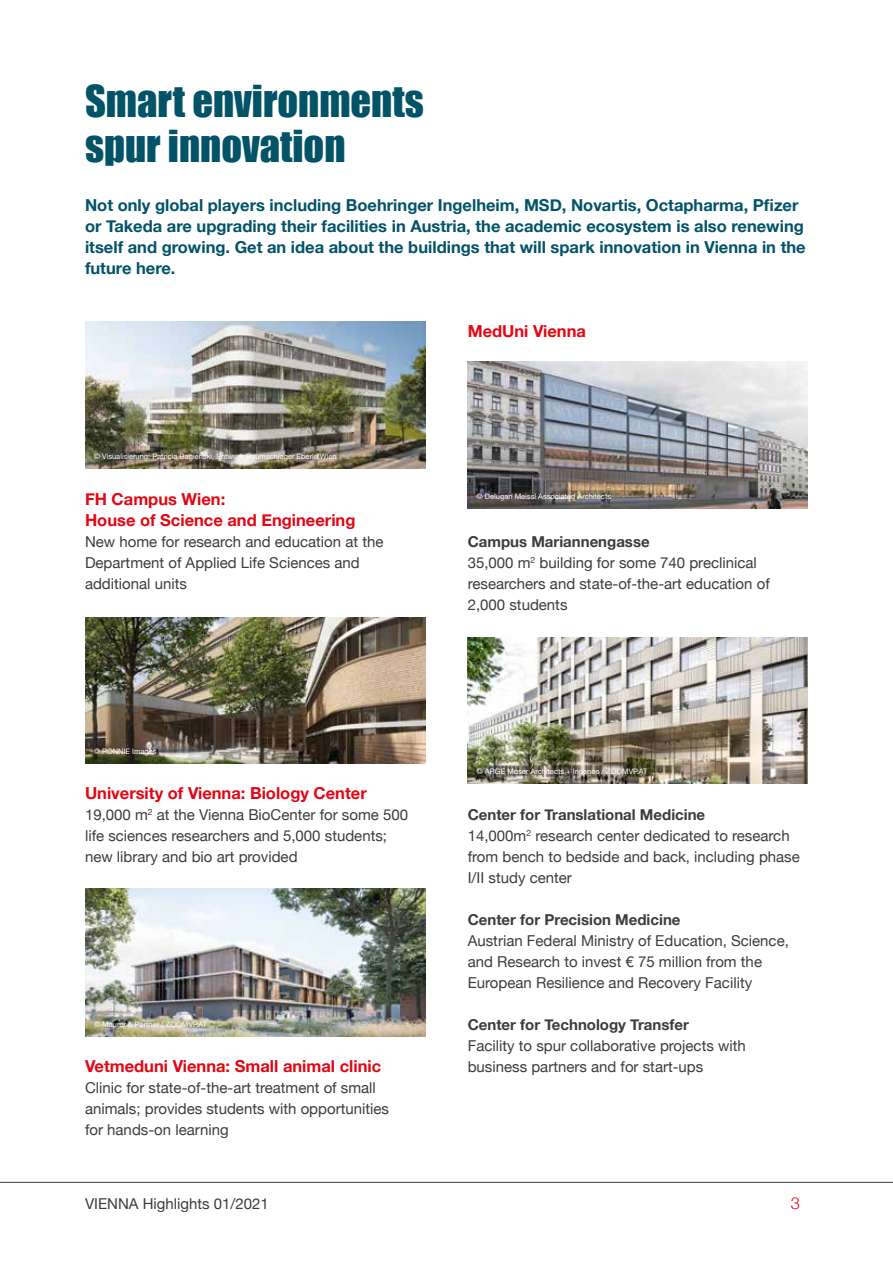
<style>
.page{position:relative;width:893px;height:1263px;background:#fff}
.page>*{position:absolute;margin:0;border:0;box-sizing:border-box;transform-origin:0 0}
.Ü1{font:40.5px "Impact";color:#025268}
.Ü2{font:700 16.5px/21px "Helvetica Neue";color:#025268}
.U3{font:700 16.5px/21px "Helvetica Neue";color:#e30613}
.t1{font:300 16.5px "Helvetica Neue";color:#e30613}
.copytext{font:15px/21px "Helvetica Neue";color:#3c3c3b}
.copytext-2{font:700 15px "Helvetica Neue";color:#3c3c3b}
.copyright{font:7.5px "Helvetica Neue";color:#fff}
</style>
<div class="page">
<hr style="left:0;top:1182px;width:893px;height:1px;background:#575756">
<img style="left:85px;top:321px;width:340px;height:147px">
<img style="left:85px;top:617px;width:340px;height:146px">
<img style="left:85px;top:888px;width:340px;height:148px">
<img style="left:468px;top:361px;width:340px;height:148px">
<img style="left:468px;top:637px;width:340px;height:146px">
<h1 class="Ü1" style="left:85px;top:70px;width:340px">SMART ENVIRONMENTS</h1>
<h1 class="Ü1" style="left:85px;top:115px;width:262px">SPUR INNOVATION</h1>
<h2 class="Ü2" style="left:85px;top:195px;width:722px">Not only global players including Boehringer Ingelheim, MSD, Novartis, Octapharma, Pfizer or Takeda are upgrading their facilities in Austria, the academic ecosystem is also renewing itself and growing. Get an idea about the buildings that will spark innovation in Vienna in the future here.</h2>
<p class="copyright" style="left:94px;top:451px;width:244px">© Visualisierung: Patricia Bagienski, Entwurf: Baumschlager Eberle Wien</p>
<h3 class="U3" style="left:85px;top:489px;width:272px">FH Campus Wien:<br>House of Science and Engineering</h3>
<p class="copytext" style="left:85px;top:532px;width:300px">New home for research and education at the<br>Department of Applied Life Sciences and additional units</p>
<p class="copyright" style="left:94px;top:746px;width:64px">© PONNIE Images</p>
<h3 class="U3" style="left:85px;top:783px;width:283px">University of Vienna: Biology Center</h3>
<p class="copytext" style="left:85px;top:805px;width:325px">19,000 m<sup>2</sup> at the Vienna BioCenter for some 500 life sciences researchers and 5,000 students; new library and bio art provided</p>
<p class="copyright" style="left:94px;top:1019px;width:114px">© Maurer &amp; Partner / ZOOMVP.AT</p>
<h3 class="U3" style="left:85px;top:1056px;width:298px">Vetmeduni Vienna: Small animal clinic</h3>
<p class="copytext" style="left:85px;top:1078px;width:305px">Clinic for state-of-the-art treatment of small animals; provides students with opportunities for hands-on learning</p>
<h3 class="U3" style="left:468px;top:321px;width:120px">MedUni Vienna</h3>
<p class="copyright" style="left:477px;top:491px;width:136px">© Delugan Meissl Associated Architects</p>
<p class="copytext-2" style="left:468px;top:530px;width:183px">Campus Mariannengasse</p>
<p class="copytext" style="left:468px;top:553px;width:303px">35,000 m<sup>2</sup> building for some 740 preclinical researchers and state-of-the-art education of<br>2,000 students</p>
<p class="copyright" style="left:477px;top:766px;width:172px">© ARGE Moser Architects + Ingenos / ZOOMVP.AT</p>
<p class="copytext-2" style="left:468px;top:803px;width:239px">Center for Translational Medicine</p>
<p class="copytext" style="left:468px;top:826px;width:334px">14,000m<sup>2</sup> research center dedicated to research from bench to bedside and back, including phase<br>I/II study center</p>
<p class="copytext-2" style="left:468px;top:908px;width:214px">Center for Precision Medicine</p>
<p class="copytext" style="left:468px;top:931px;width:323px">Austrian Federal Ministry of Education, Science, and Research to invest € 75 million from the<br>European Resilience and Recovery Facility</p>
<p class="copytext-2" style="left:468px;top:1013px;width:223px">Center for Technology Transfer</p>
<p class="copytext" style="left:468px;top:1036px;width:280px">Facility to spur collaborative projects with business partners and for start-ups</p>
<p class="copytext" style="left:85px;top:1194px;width:185px">VIENNA Highlights 01/2021</p>
<p class="t1" style="left:791px;top:1190px;width:11px">3</p>
</div>
